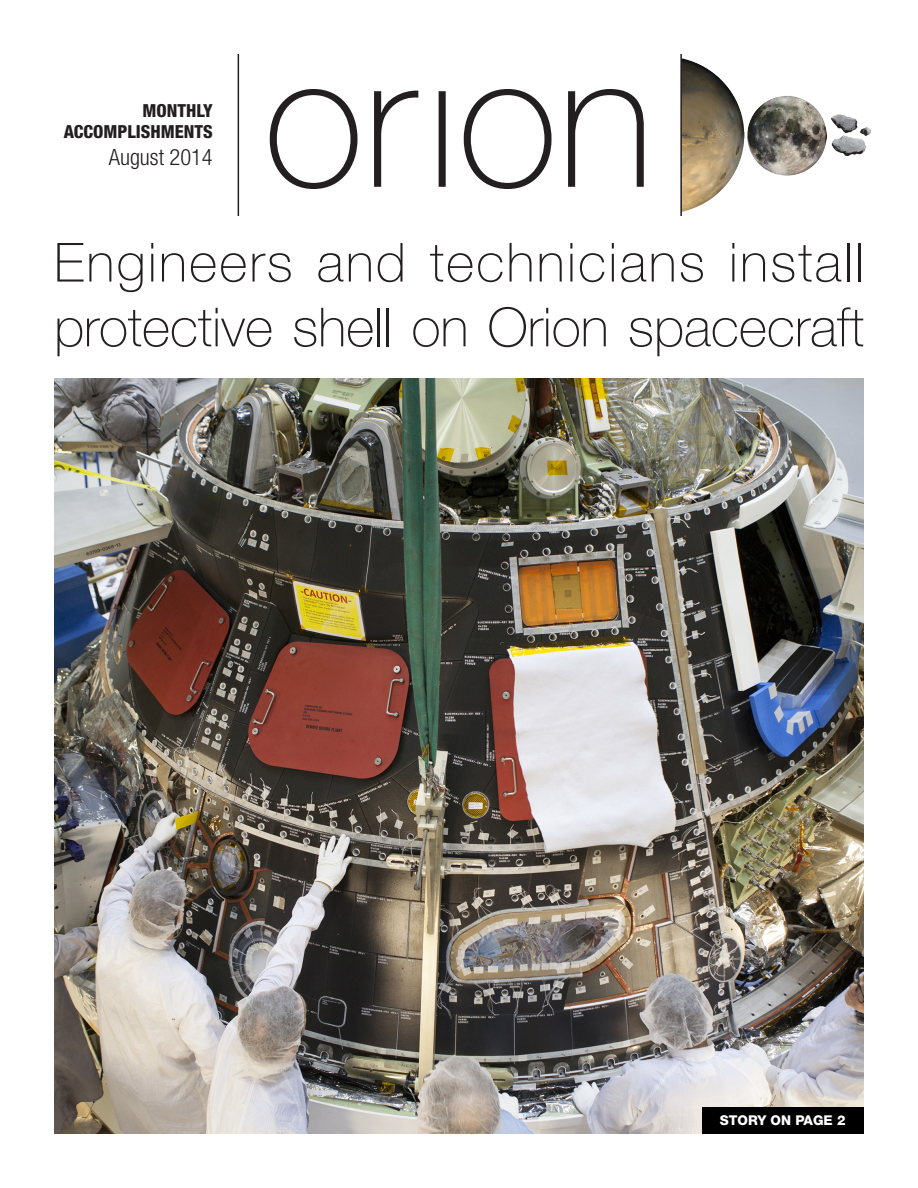
<style>
.page{position:relative;width:918px;height:1188px;background:#fff}
.page>*{position:absolute;margin:0;border:0;box-sizing:border-box;transform-origin:0 0}
.t1{font:100 186px "Helvetica Neue LT Std";color:#231f20}
.t2{font:100 54px/64.8px "Helvetica Neue LT Std";color:#231f20}
.t3{font:300 condensed 22.5px "Helvetica Neue LT Std";color:#231f20}
.t4{font:800 condensed 18px "Helvetica Neue LT Std";color:#231f20}
.t5{font:800 13.5px "Helvetica Neue LT Std";color:#fff}
</style>
<div class="page">
<img style="left:747px;top:96px;width:80px;height:79px">
<hr style="left:238px;top:54px;width:1px;height:162px;background:#231f20">
<img style="left:682px;top:58px;width:62px;height:154px">
<hr style="left:680px;top:54px;width:2px;height:162px;background:#231f20">
<img style="left:831px;top:115px;width:39px;height:40px">
<img style="left:54px;top:378px;width:810px;height:756px">
<div style="left:702px;top:1107px;width:162px;height:27px;background:#000"></div>
<p class="t4" style="left:142px;top:99px;width:72px">MONTHLY</p>
<p class="t4" style="left:64px;top:121px;width:151px">ACCOMPLISHMENTS</p>
<p class="t3" style="left:109px;top:144px;width:105px">August 2014</p>
<p class="t1" style="left:264px;top:14px;width:392px">orion</p>
<p class="t2" style="left:54px;top:230px;width:812px">Engineers and technicians install protective shell on Orion spacecraft</p>
<p class="t5" style="left:720px;top:1112px;width:127px">STORY ON PAGE 2</p>
</div>
